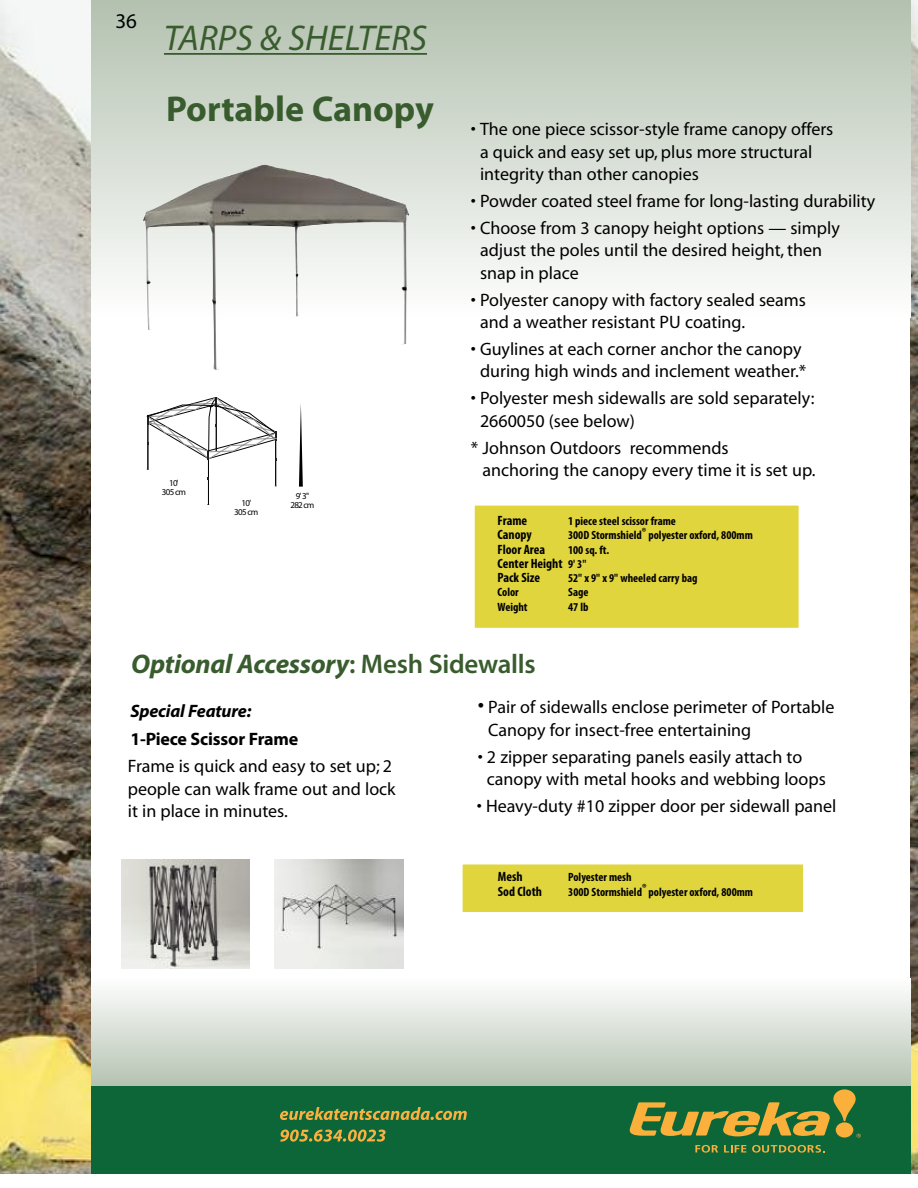
<style>
.page{position:relative;width:918px;height:1188px;background:#fff}
.page>*{position:absolute;margin:0;border:0;box-sizing:border-box;transform-origin:0 0}
.t1{font:700 36px "Myriad Pro";color:#395c2e}
.t2{font:italic 36px "Myriad";color:#395c2e}
.t3{font:italic 700 27px "Myriad Pro";letter-spacing:-.01em;color:#395c2e}
.t4{font:21px "Myriad";color:#000}
.t5{font:18px/22.5px "Myriad";color:#000}
.t6{font:700 18px "Myriad Pro";letter-spacing:-.01em;color:#000}
.t7{font:italic 700 18px "Myriad Pro";letter-spacing:-.01em;color:#000}
.t8{font:700 condensed 13.5px/14.2px "Myriad Pro";color:#000}
.t9{font:700 condensed 12px "Myriad Pro";color:#000}
.t10{font:9px/9px "Myriad";letter-spacing:-.075em;color:#000;text-align:center}
.s1{font-size:12px}
.s2{font-weight:600;font-style:normal}
.s3{font-size:22.5px}
</style>
<div class="page">
<div style="left:475px;top:505px;width:324px;height:123px;background:#e1d53e"></div>
<div style="left:474px;top:505px;width:326px;height:124px;border:1px solid #fff"></div>
<div style="left:462px;top:864px;width:341px;height:48px;background:#e1d53e"></div>
<div style="left:462px;top:864px;width:342px;height:49px;border:1px solid #fff"></div>
<img style="left:911px;top:0;width:7px;height:1174px">
<div style="left:72px;top:0;width:839px;height:318px;background:linear-gradient(to bottom,#b3c1af,#fefefe)"></div>
<div style="left:74px;top:979px;width:837px;height:113px;background:linear-gradient(to bottom,#fdfefd,#b1bfad)"></div>
<div style="left:85px;top:1086px;width:826px;height:88px;background:#0c6638"></div>
<svg style="left:695px;top:1145px;width:23px;height:8px"></svg>
<svg style="left:724px;top:1145px;width:22px;height:7px"></svg>
<svg style="left:752px;top:1145px;width:72px;height:8px"></svg>
<svg style="left:629px;top:1089px;width:232px;height:49px"></svg>
<svg style="left:280px;top:1107px;width:187px;height:13px"></svg>
<svg style="left:280px;top:1130px;width:106px;height:12px"></svg>
<img style="left:0;top:0;width:91px;height:1174px">
<hr style="left:164px;top:53px;width:263px;height:2px;background:#395c2e">
<img style="left:143px;top:164px;width:266px;height:206px">
<hr style="left:275px;top:433px;width:1px;height:52px;background:#040503">
<hr style="left:147px;top:416px;width:1px;height:53px;background:#040503">
<hr style="left:208px;top:451px;width:1px;height:53px;background:#040503">
<svg style="left:147px;top:397px;width:130px;height:64px"></svg>
<svg style="left:299px;top:404px;width:4px;height:83px"></svg>
<img style="left:121px;top:860px;width:129px;height:109px">
<img style="left:275px;top:860px;width:128px;height:109px">
<p class="t4" style="left:116px;top:13px;width:23px">36</p>
<h1 class="t2" style="left:164px;top:25px;width:265px">TARPS &amp; SHELTERS</h1>
<h1 class="t1" style="left:166px;top:95px;width:269px">Portable Canopy</h1>
<p class="t10" style="left:162px;top:479px;width:26px">10'<br>305 cm</p>
<p class="t10" style="left:296px;top:492px;width:15px">9' 3"</p>
<p class="t10" style="left:242px;top:499px;width:11px">10'</p>
<p class="t10" style="left:290px;top:501px;width:26px">282 cm</p>
<p class="t10" style="left:234px;top:508px;width:26px">305 cm</p>
<p class="t5" style="left:480px;top:119px;width:355px;text-indent:-9px">• The one piece scissor-style frame canopy offers a quick and easy set up, plus more structural integrity than other canopies</p>
<p class="t5" style="left:471px;top:191px;width:406px">• Powder coated steel frame for long-lasting durability</p>
<p class="t5" style="left:480px;top:218px;width:361px;text-indent:-9px">• Choose from 3 canopy height options — simply adjust the poles until the desired height, then snap in place</p>
<p class="t5" style="left:480px;top:290px;width:327px;text-indent:-9px">• Polyester canopy with factory sealed seams and a weather resistant PU coating.</p>
<p class="t5" style="left:471px;top:339px;width:337px;text-align:center">• Guylines at each corner anchor the canopy during high winds and inclement weather.*</p>
<p class="t5" style="left:480px;top:388px;width:336px;text-indent:-9px">• Polyester mesh sidewalls are sold separately:<br>2660050 (see below)</p>
<p class="t5" style="left:482px;top:438px;width:335px;text-indent:-12px">* Johnson Outdoors recommends<br>anchoring the canopy every time it is set up.</p>
<p class="t8" style="left:498px;top:515px;width:31px">Frame</p>
<p class="t9" style="left:568px;top:517px;width:109px">1 piece steel scissor frame</p>
<p class="t8" style="left:498px;top:529px;width:36px">Canopy</p>
<p class="t9" style="left:568px;top:531px;width:186px">300D Stormshield® polyester oxford, 800mm</p>
<p class="t8" style="left:498px;top:543px;width:49px">Floor Area</p>
<p class="t9" style="left:568px;top:545px;width:43px">100 sq. ft.</p>
<p class="t8" style="left:498px;top:558px;width:90px">Center Height <span class="s1">9' 3"<br></span>Pack Size</p>
<p class="t9" style="left:568px;top:574px;width:131px">52" x 9" x 9" wheeled carry bag</p>
<p class="t9" style="left:498px;top:588px;width:23px">Color</p>
<p class="t9" style="left:568px;top:588px;width:22px">Sage</p>
<p class="t9" style="left:498px;top:602px;width:32px">Weight</p>
<p class="t9" style="left:568px;top:602px;width:22px">47 lb</p>
<h2 class="t3" style="left:131px;top:654px;width:406px">Optional Accessory<span class="s2">: Mesh Sidewalls</span></h2>
<p class="t7" style="left:130px;top:704px;width:123px">Special Feature:</p>
<p class="t6" style="left:130px;top:733px;width:169px">1-Piece Scissor Frame</p>
<p class="t5" style="left:128px;top:757px;width:269px">Frame is quick and easy to set up; 2 people can walk frame out and lock it in place in minutes.</p>
<p class="t5" style="left:488px;top:698px;width:348px;text-indent:-10px"><span class="s3">•</span> Pair of sidewalls enclose perimeter of Portable<br>Canopy for insect-free entertaining</p>
<p class="t5" style="left:487px;top:747px;width:341px;text-indent:-9px">• 2 zipper separating panels easily attach to canopy with metal hooks and webbing loops</p>
<p class="t5" style="left:477px;top:796px;width:361px">• Heavy-duty #10 zipper door per sidewall panel</p>
<p class="t8" style="left:498px;top:871px;width:26px">Mesh</p>
<p class="t9" style="left:568px;top:873px;width:65px">Polyester mesh</p>
<p class="t8" style="left:498px;top:885px;width:46px">Sod Cloth</p>
<p class="t9" style="left:568px;top:887px;width:186px">300D Stormshield® polyester oxford, 800mm</p>
</div>
